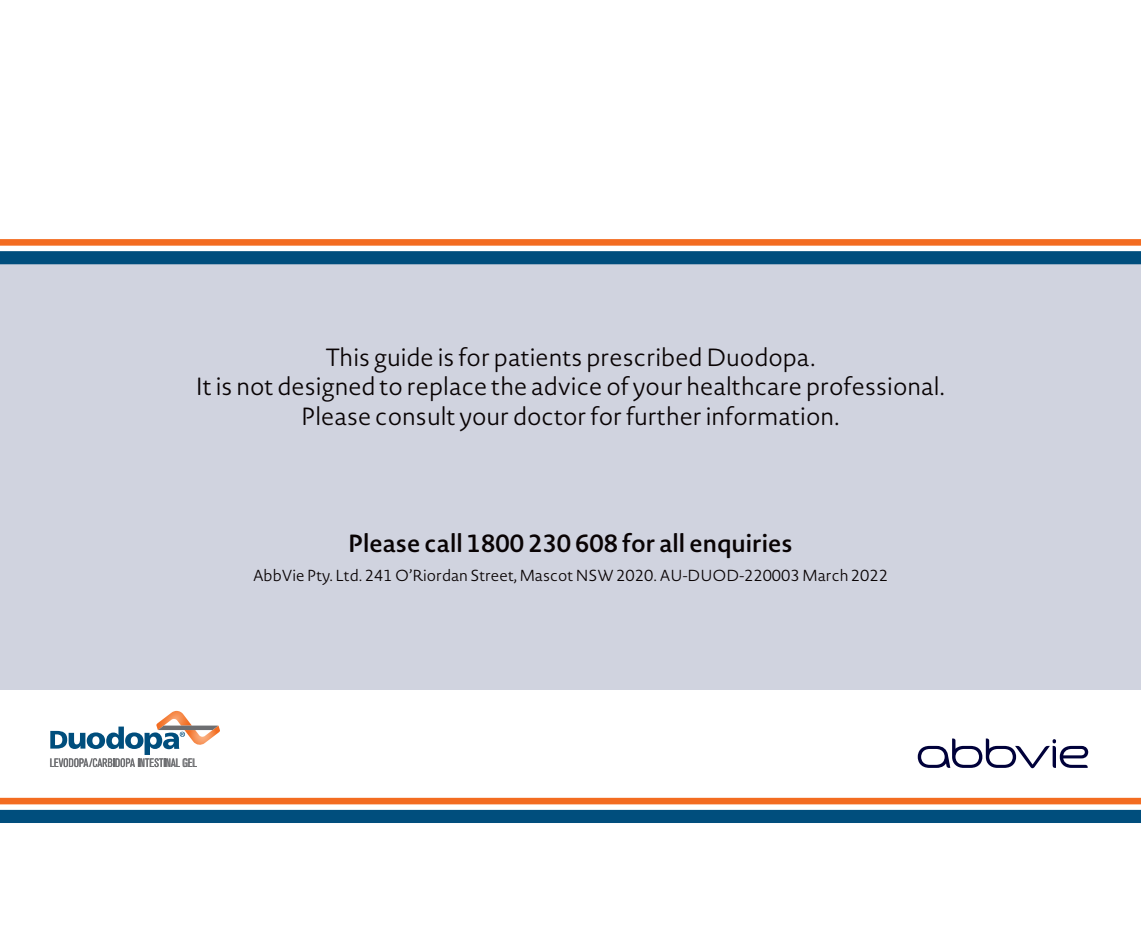
<style>
.page{position:relative;width:1141px;height:943px;background:#fff}
.page>*{position:absolute;margin:0;border:0;box-sizing:border-box;transform-origin:0 0}
.t1{font:300 24.5px/29.4px "Novel Sans Rd Pro";color:#090304;text-align:center}
.t2{font:600 24.5px "Novel Sans Rd Pro";color:#090304}
.t3{font:300 15.75px "Novel Sans Rd Pro";color:#090304}
.t4{font:condensed 12.08px "Akzidenz Grotesk BE";letter-spacing:-.005em;color:#6d6e71}
</style>
<div class="page">
<div style="left:0;top:253px;width:1141px;height:437px;background:#d0d3df"></div>
<div style="left:0;top:797px;width:1141px;height:7px;background:#f36c21"></div>
<div style="left:0;top:239px;width:1141px;height:7px;background:#f36c21"></div>
<div style="left:0;top:809px;width:1141px;height:14px;background:#004e7d"></div>
<div style="left:0;top:251px;width:1141px;height:13px;background:#004e7d"></div>
<svg style="left:918px;top:738px;width:170px;height:30px"></svg>
<svg style="left:50px;top:711px;width:170px;height:56px"></svg>
<p class="t1" style="left:196px;top:342px;width:751px">This guide is for patients prescribed Duodopa.<br>It is not designed to replace the advice of your healthcare professional.<br>Please consult your doctor for further information.</p>
<p class="t2" style="left:348px;top:525px;width:446px">Please call 1800 230 608 for all enquiries</p>
<p class="t3" style="left:253px;top:564px;width:637px">AbbVie Pty. Ltd. 241 O’Riordan Street, Mascot NSW 2020. AU-DUOD-220003 March 2022</p>
<p class="t4" style="left:50px;top:756px;width:148px">LEVODOPA/CARBIDOPA INTESTINAL GEL</p>
</div>
